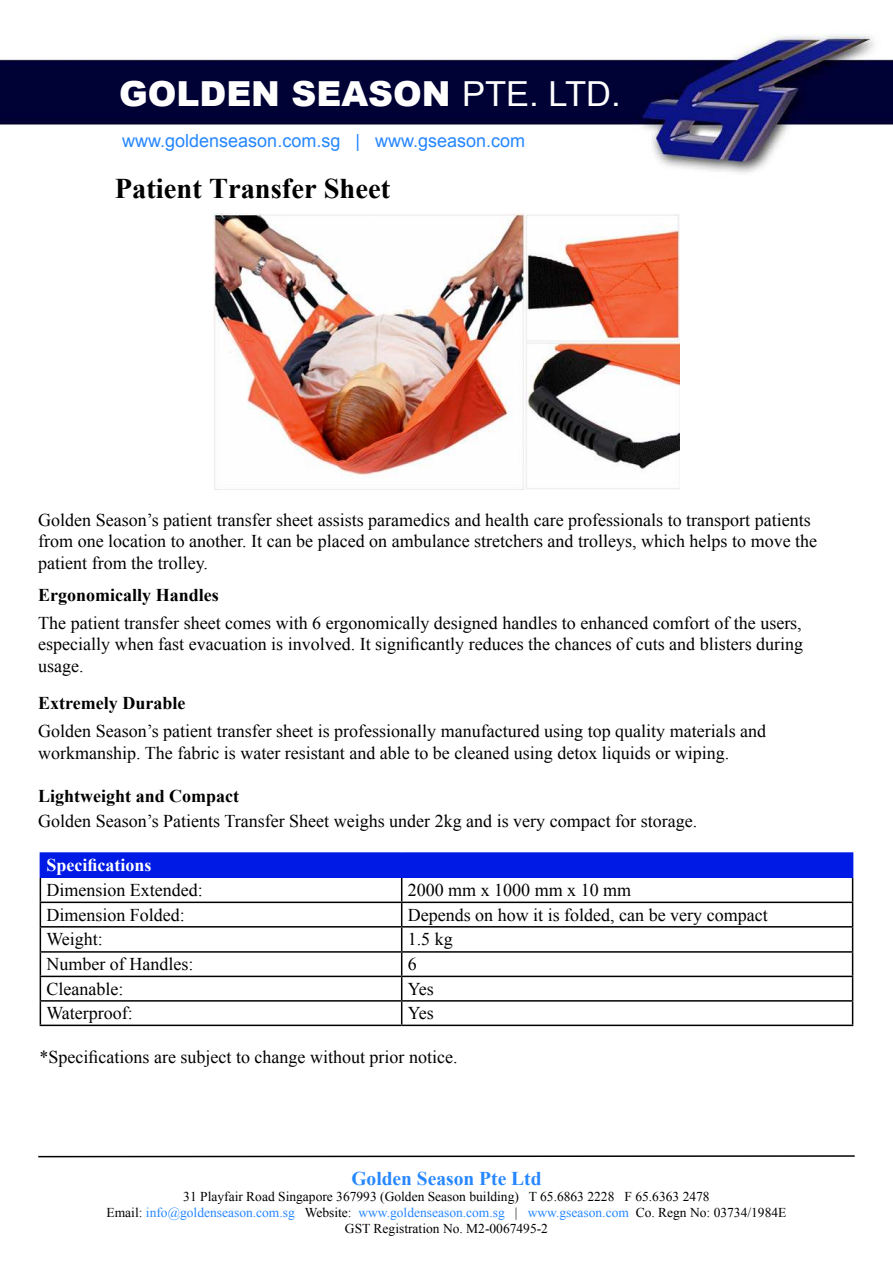
<style>
.page{position:relative;width:893px;height:1263px;background:#fff}
.page>*{position:absolute;margin:0;border:0;box-sizing:border-box;transform-origin:0 0}
.t1{font:900 34.5px "Arial";color:#fff}
.t2{font:700 28.5px "Times New Roman";color:#000}
.t3{font:700 19.5px "Times New Roman";color:#2687ff}
.t4{font:18px/21.6px "Times New Roman";color:#000}
.t5{font:700 18px "Times New Roman";color:#000}
.t6{font:18px "Arial";color:#2687ff}
.t7{font:700 18px "Times New Roman";color:#fff}
.t8{font:13.5px/16.2px "Times New Roman";color:#000;text-align:center}
.s1{font-weight:400}
.s2{color:#2687ff}
</style>
<div class="page">
<div style="left:40px;top:853px;width:813px;height:24px;background:#001ae6"></div>
<hr style="left:40px;top:901px;width:362px;height:2px;background:#000">
<hr style="left:402px;top:901px;width:451px;height:2px;background:#000">
<hr style="left:40px;top:926px;width:362px;height:1px;background:#000">
<hr style="left:402px;top:926px;width:451px;height:1px;background:#000">
<hr style="left:40px;top:951px;width:362px;height:2px;background:#000">
<hr style="left:402px;top:951px;width:451px;height:2px;background:#000">
<hr style="left:40px;top:976px;width:362px;height:1px;background:#000">
<hr style="left:402px;top:976px;width:451px;height:1px;background:#000">
<hr style="left:40px;top:1000px;width:362px;height:2px;background:#000">
<hr style="left:402px;top:1000px;width:451px;height:2px;background:#000">
<svg style="left:401px;top:878px;width:1px;height:146px"></svg>
<hr style="left:40px;top:1024px;width:362px;height:2px;background:#000">
<hr style="left:402px;top:1024px;width:451px;height:2px;background:#000">
<hr style="left:40px;top:852px;width:362px;height:2px;background:#001ae6">
<svg style="left:40px;top:878px;width:1px;height:146px"></svg>
<hr style="left:402px;top:852px;width:451px;height:2px;background:#001ae6">
<svg style="left:852px;top:878px;width:1px;height:146px"></svg>
<hr style="left:40px;top:876px;width:362px;height:2px;background:#001ae6">
<hr style="left:402px;top:876px;width:451px;height:2px;background:#001ae6">
<img style="left:0;top:34px;width:893px;height:139px">
<svg style="left:38px;top:1155px;width:817px;height:3px"></svg>
<img style="left:214px;top:214px;width:465px;height:276px">
<h1 class="t1" style="left:119px;top:74px;width:503px">GOLDEN SEASON <span class="s1">PTE. LTD.</span></h1>
<p class="t6" style="left:122px;top:134px;width:404px">www.goldenseason.com.sg | www.gseason.com</p>
<h2 class="t2" style="left:115px;top:179px;width:277px">Patient Transfer Sheet</h2>
<p class="t4" style="left:38px;top:511px;width:780px">Golden Season’s patient transfer sheet assists paramedics and health care professionals to transport patients from one location to another. It can be placed on ambulance stretchers and trolleys, which helps to move the patient from the trolley.</p>
<p class="t5" style="left:38px;top:589px;width:182px">Ergonomically Handles</p>
<p class="t4" style="left:38px;top:614px;width:766px;text-align:justify">The patient transfer sheet comes with 6 ergonomically designed handles to enhanced comfort of the users, especially when fast evacuation is involved. It significantly reduces the chances of cuts and blisters during usage.</p>
<p class="t5" style="left:38px;top:697px;width:149px">Extremely Durable</p>
<p class="t4" style="left:38px;top:722px;width:729px">Golden Season’s patient transfer sheet is professionally manufactured using top quality materials and workmanship. The fabric is water resistant and able to be cleaned using detox liquids or wiping.</p>
<p class="t5" style="left:38px;top:789px;width:203px">Lightweight and Compact</p>
<p class="t4" style="left:38px;top:812px;width:660px">Golden Season’s Patients Transfer Sheet weighs under 2kg and is very compact for storage.</p>
<p class="t7" style="left:46px;top:853px;width:107px">Specifications</p>
<p class="t4" style="left:46px;top:881px;width:158px">Dimension Extended:</p>
<p class="t4" style="left:408px;top:881px;width:225px">2000 mm x 1000 mm x 10 mm</p>
<p class="t4" style="left:46px;top:906px;width:140px">Dimension Folded:</p>
<p class="t4" style="left:408px;top:906px;width:361px">Depends on how it is folded, can be very compact</p>
<p class="t4" style="left:46px;top:930px;width:58px">Weight:</p>
<p class="t4" style="left:408px;top:930px;width:46px">1.5 kg</p>
<p class="t4" style="left:46px;top:955px;width:148px">Number of Handles:</p>
<p class="t4" style="left:408px;top:955px;width:10px">6</p>
<p class="t4" style="left:46px;top:980px;width:78px">Cleanable:</p>
<p class="t4" style="left:408px;top:980px;width:28px">Yes</p>
<p class="t4" style="left:46px;top:1004px;width:88px">Waterproof:</p>
<p class="t4" style="left:408px;top:1004px;width:28px">Yes</p>
<p class="t4" style="left:40px;top:1046px;width:419px">*Specifications are subject to change without prior notice.</p>
<p class="t3" style="left:351px;top:1171px;width:192px">Golden Season Pte Ltd</p>
<p class="t8" style="left:107px;top:1189px;width:681px">31 Playfair Road Singapore 367993 (Golden Season building) T 65.6863 2228 F 65.6363 2478<br>Email: <span class="s2">info@goldenseason.com.sg</span> Website: <span class="s2">www.goldenseason.com.sg</span> | <span class="s2">www.gseason.com</span> Co. Regn No: 03734/1984E<br>GST Registration No. M2-0067495-2</p>
</div>
